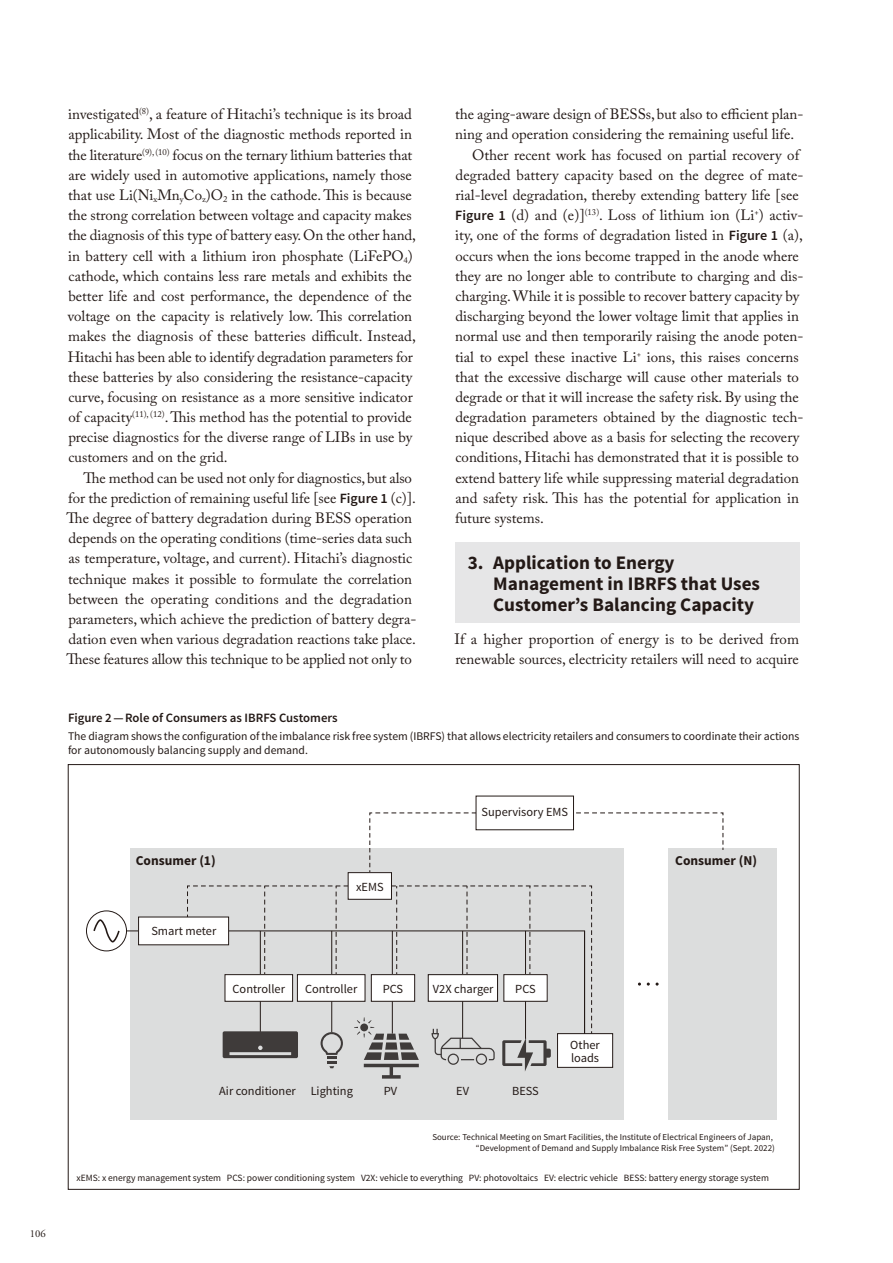
<style>
.page{position:relative;width:893px;height:1263px;background:#fff}
.page>*{position:absolute;margin:0;border:0;box-sizing:border-box;transform-origin:0 0}
.t1{font:700 19.2px/21.3px "Source Sans Pro";color:#231916}
.t2{font:14.85px/20.2px "Adobe Caslon Pro";color:#231916}
.t3{font:700 13.5px "Source Sans Pro";color:#231916}
.t4{font:600 12.75px "Source Sans Pro";color:#231916}
.t5{font:12.45px/12.8px "Source Sans Pro";color:#231916}
.t6{font:11.7px/13.8px "Source Sans Pro";color:#231916}
.t7{font:10.65px "Adobe Garamond Pro";color:#231916}
.t8{font:9.6px "Source Sans Pro";color:#231916}
.t9{font:9px/10.8px "Source Sans Pro";color:#231916;text-align:right}
.s1{font-family:"Source Sans Pro";font-weight:600;font-size:14.1px}
.s2{color:#fff}
</style>
<div class="page">
<div style="left:455px;top:542px;width:344px;height:80px;background:#e6e6e7"></div>
<div style="left:130px;top:848px;width:493px;height:272px;background:#dcdddd"></div>
<div style="left:668px;top:848px;width:109px;height:272px;background:#dcdddd"></div>
<svg style="left:576px;top:812px;width:148px;height:61px"></svg>
<div style="left:86px;top:910px;width:41px;height:41px;border:1px solid #231916;border-radius:50%"></div>
<div style="left:139px;top:917px;width:90px;height:28px;background:#fff"></div>
<div style="left:557px;top:1034px;width:56px;height:33px;background:#fff"></div>
<div style="left:557px;top:1033px;width:56px;height:35px;border:1px solid #231916"></div>
<svg style="left:347px;top:795px;width:227px;height:90px"></svg>
<div style="left:348px;top:873px;width:43px;height:26px;background:#fff"></div>
<div style="left:348px;top:872px;width:44px;height:28px;border:1px solid #231916"></div>
<svg style="left:187px;top:885px;width:405px;height:194px"></svg>
<svg style="left:93px;top:919px;width:47px;height:24px"></svg>
<svg style="left:647px;top:983px;width:12px;height:3px"></svg>
<p class="t2" style="left:68px;top:106px;width:350px">investigated<sup>(8)</sup>, a feature of Hitachi’s technique is its broad applicability. Most of the diagnostic methods reported in the literature<sup>(9),</sup> <sup>(10)</sup> focus on the ternary lithium batteries that are widely used in automotive applications, namely those that use Li(Ni<sub>x</sub>Mn<sub>y</sub>Co<sub>z</sub>)O<sub>2</sub> in the cathode. This is because the strong correlation between voltage and capacity makes the diagnosis of this type of battery easy. On the other hand, in battery cell with a lithium iron phosphate (LiFePO<sub>4</sub>) cathode, which contains less rare metals and exhibits the better life and cost performance, the dependence of the voltage on the capacity is relatively low. This correlation makes the diagnosis of these batteries difficult. Instead, Hitachi has been able to identify degradation parameters for these batteries by also considering the resistance-capacity curve, focusing on resistance as a more sensitive indicator of capacity<sup>(11),</sup> <sup>(12)</sup>. This method has the potential to provide precise diagnostics for the diverse range of LIBs in use by customers and on the grid.</p>
<p class="t2" style="left:67px;top:469px;width:351px;text-indent:17px">The method can be used not only for diagnostics, but also for the prediction of remaining useful life [see <span class="s1">Figure 1</span> (c)].<br>The degree of battery degradation during BESS operation depends on the operating conditions (time-series data such as temperature, voltage, and current). Hitachi’s diagnostic technique makes it possible to formulate the correlation between the operating conditions and the degradation parameters, which achieve the prediction of battery degra&shy;dation even when various degradation reactions take place.<br>These features allow this technique to be applied not only to</p>
<p class="t2" style="left:455px;top:106px;width:350px">the aging-aware design of BESSs, but also to efficient plan-</p>
<p class="t2" style="left:455px;top:126px;width:340px">ning and operation considering the remaining useful life.</p>
<p class="t2" style="left:472px;top:146px;width:329px">Other recent work has focused on partial recovery of</p>
<p class="t2" style="left:455px;top:166px;width:349px">degraded battery capacity based on the degree of mate-</p>
<p class="t2" style="left:455px;top:186px;width:345px">rial-level degradation, thereby extending battery life [see</p>
<p class="t2" style="left:455px;top:207px;width:350px"><span class="s1">Figure 1</span> (d) and (e)]<sup>(13)</sup>. Loss of lithium ion (Li<sup>+</sup>) activ-</p>
<p class="t2" style="left:455px;top:227px;width:349px">ity, one of the forms of degradation listed in <span class="s1">Figure 1</span> (a),</p>
<p class="t2" style="left:455px;top:247px;width:345px">occurs when the ions become trapped in the anode where</p>
<p class="t2" style="left:455px;top:267px;width:350px">they are no longer able to contribute to charging and dis-</p>
<p class="t2" style="left:455px;top:287px;width:345px">charging. While it is possible to recover battery capacity by</p>
<p class="t2" style="left:455px;top:308px;width:345px">discharging beyond the lower voltage limit that applies in</p>
<p class="t2" style="left:455px;top:328px;width:350px">normal use and then temporarily raising the anode poten-</p>
<p class="t2" style="left:455px;top:348px;width:345px">tial to expel these inactive Li<sup>+</sup> ions, this raises concerns</p>
<p class="t2" style="left:455px;top:368px;width:345px">that the excessive discharge will cause other materials to</p>
<p class="t2" style="left:455px;top:388px;width:345px">degrade or that it will increase the safety risk. By using the</p>
<p class="t2" style="left:455px;top:409px;width:349px">degradation parameters obtained by the diagnostic tech-</p>
<p class="t2" style="left:455px;top:429px;width:346px">nique described above as a basis for selecting the recovery</p>
<p class="t2" style="left:455px;top:449px;width:345px">conditions, Hitachi has demonstrated that it is possible to</p>
<p class="t2" style="left:455px;top:469px;width:345px">extend battery life while suppressing material degradation</p>
<p class="t2" style="left:455px;top:489px;width:345px">and safety risk. This has the potential for application in</p>
<p class="t2" style="left:455px;top:510px;width:90px">future systems.</p>
<p class="t1" style="left:493px;top:551px;width:268px;text-indent:-26px">3. Application to Energy<br>Management in IBRFS that Uses<br>Customer’s Balancing Capacity</p>
<p class="t2" style="left:454px;top:631px;width:346px">If a higher proportion of energy is to be derived from renewable sources, electricity retailers will need to acquire</p>
<p class="t4" style="left:68px;top:713px;width:271px">Figure 2 — Role of Consumers as IBRFS Customers</p>
<p class="t6" style="left:68px;top:730px;width:733px">The diagram shows the configuration of the imbalance risk free system (IBRFS) that allows electricity retailers and consumers to coordinate their actions for autonomously balancing supply and demand.</p>
<p class="t7" style="left:30px;top:1228px;width:20px">106<span class="s2">.</span></p>
<p class="t5" style="left:481px;top:807px;width:88px">Supervisory EMS</p>
<p class="t3" style="left:136px;top:852px;width:82px">Consumer (1)</p>
<p class="t3" style="left:675px;top:852px;width:83px">Consumer (N)</p>
<p class="t5" style="left:151px;top:926px;width:66px">Smart meter</p>
<p class="t5" style="left:233px;top:983px;width:54px">Controller</p>
<p class="t5" style="left:356px;top:881px;width:29px">xEMS</p>
<p class="t5" style="left:305px;top:983px;width:54px">Controller</p>
<p class="t5" style="left:383px;top:983px;width:22px">PCS</p>
<p class="t5" style="left:515px;top:983px;width:22px">PCS</p>
<p class="t5" style="left:433px;top:983px;width:62px">V2X charger</p>
<p class="t5" style="left:219px;top:1086px;width:135px">Air conditioner Lighting</p>
<p class="t5" style="left:384px;top:1086px;width:15px">PV</p>
<p class="t5" style="left:456px;top:1086px;width:14px">EV</p>
<p class="t5" style="left:512px;top:1086px;width:28px">BESS</p>
<p class="t5" style="left:570px;top:1040px;width:31px">Other loads</p>
<p class="t9" style="left:432px;top:1133px;width:344px">Source: Technical Meeting on Smart Facilities, the Institute of Electrical Engineers of Japan, “Development of Demand and Supply Imbalance Risk Free System” (Sept. 2022)</p>
<p class="t8" style="left:76px;top:1174px;width:694px">xEMS: x energy management system PCS: power conditioning system V2X: vehicle to everything PV: photovoltaics EV: electric vehicle BESS: battery energy storage system</p>
</div>
